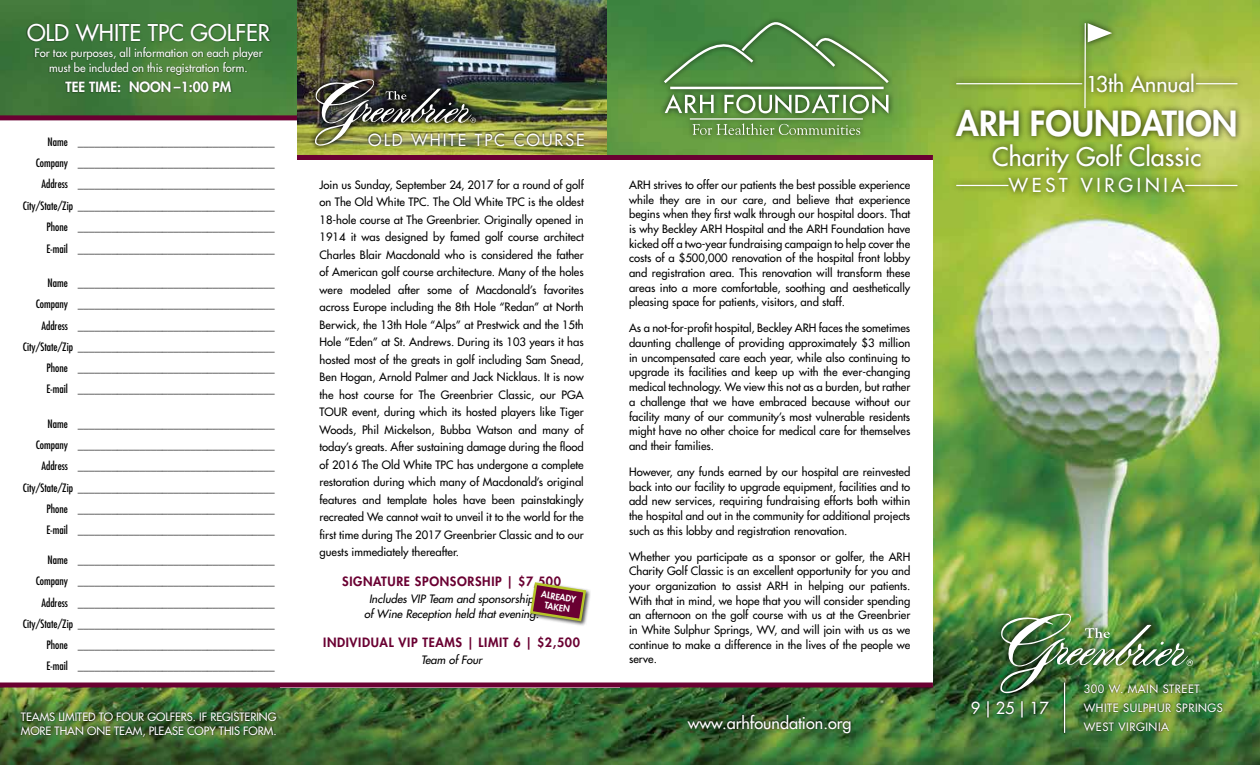
<style>
.page{position:relative;width:1260px;height:765px;background:#fff}
.page>*{position:absolute;margin:0;border:0;box-sizing:border-box;transform-origin:0 0}
.t1{font:800 33.75px "Futura";color:#fff}
.t2{font:25px "Futura";color:#fff}
.t3{font:22.5px "Futura";color:#fff}
.t4{font:21.25px "Futura";color:#fff}
.t5{font:18.75px "Futura";letter-spacing:.2em;color:#fff}
.t6{font:16.25px "Futura";letter-spacing:.12em;color:#fff}
.t7{font:16.25px "Futura";color:#fff}
.t8{font:800 13.75px "Futura";color:#fff}
.t9{font:800 12.5px "Futura";letter-spacing:.05em;color:#6a0032}
.t10{font:11.25px/14.8px "Futura";color:#000;text-align:justify}
.t11{font:condensed 11.25px/21.2px "Futura";color:#000;text-align:right}
.t12{font:11.25px/15px "Futura";color:#fff;text-align:center}
.t13{font:italic 11.25px/14.4px "Futura";color:#000;text-align:center}
.t14{font:11.25px/18.8px "Futura";letter-spacing:.05em;color:#fff}
.t15{font:800 8.75px/10.5px "Futura";color:#fff}
</style>
<div class="page">
<img style="left:389px;top:0;width:871px;height:765px">
<img style="left:0;top:0;width:389px;height:765px">
<div style="left:1082px;top:683px;width:142px;height:50px;background:#000;opacity:.75"></div>
<div style="left:971px;top:700px;width:80px;height:19px;background:#000;opacity:.75"></div>
<div style="left:995px;top:608px;width:203px;height:91px;background:#000;opacity:.75"></div>
<img style="left:999px;top:613px;width:194px;height:80px">
<div style="left:686px;top:713px;width:166px;height:22px;background:#000;opacity:.75"></div>
<div style="left:26px;top:22px;width:245px;height:72px;background:#000;opacity:.55"></div>
<div style="left:19px;top:711px;width:259px;height:28px;background:#000;opacity:.75"></div>
<div style="left:659px;top:16px;width:235px;height:125px;background:#000;opacity:.75"></div>
<hr style="left:690px;top:118px;width:173px;height:2px;background:#fff">
<svg style="left:665px;top:94px;width:223px;height:20px"></svg>
<svg style="left:661px;top:18px;width:230px;height:68px;background:#548f48"></svg>
<svg style="left:693px;top:123px;width:167px;height:12px;background:#79a15e"></svg>
<hr style="left:670px;top:87px;width:214px;height:2px;background:#fff">
<div style="left:607px;top:158px;width:326px;height:528px;background:#fff"></div>
<div style="left:1062px;top:681px;width:5px;height:53px;background:#000;opacity:.75"></div>
<hr style="left:1064px;top:682px;width:1px;height:51px;background:#fff">
<div style="left:280px;top:159px;width:339px;height:529px;background:#fff"></div>
<div style="left:950px;top:67px;width:292px;height:132px;background:#000;opacity:.75"></div>
<div style="left:1179px;top:178px;width:65px;height:15px;background:#000;opacity:.75"></div>
<hr style="left:1185px;top:185px;width:52px;height:1px;background:#fff">
<div style="left:950px;top:76px;width:138px;height:15px;background:#000;opacity:.75"></div>
<hr style="left:956px;top:83px;width:126px;height:1px;background:#fff">
<div style="left:1190px;top:76px;width:54px;height:15px;background:#000;opacity:.75"></div>
<hr style="left:1196px;top:83px;width:42px;height:1px;background:#fff">
<div style="left:1078px;top:17px;width:40px;height:97px;background:#000;opacity:.75"></div>
<hr style="left:1084px;top:23px;width:2px;height:85px;background:#fff">
<svg style="left:1088px;top:23px;width:24px;height:19px"></svg>
<div style="left:950px;top:178px;width:65px;height:15px;background:#000;opacity:.75"></div>
<hr style="left:956px;top:185px;width:52px;height:1px;background:#fff">
<div style="left:0;top:118px;width:297px;height:567px;background:#fff"></div>
<img style="left:297px;top:0;width:310px;height:155px">
<div style="left:367px;top:131px;width:218px;height:17px;background:#000;opacity:.75"></div>
<div style="left:309px;top:74px;width:172px;height:77px;background:#000;opacity:.75"></div>
<img style="left:314px;top:78px;width:162px;height:68px">
<div style="left:297px;top:155px;width:636px;height:5px;background:#6a0032"></div>
<div style="left:0;top:682px;width:933px;height:6px;background:#6a0032"></div>
<div style="left:0;top:115px;width:297px;height:5px;background:#6a0032"></div>
<div style="left:528px;top:581px;width:63px;height:46px;background:#000;opacity:.75"></div>
<svg style="left:529px;top:581px;width:59px;height:42px"></svg>
<h3 class="t3" style="left:27px;top:19px;width:244px">Old White TPC Golfer</h3>
<p class="t12" style="left:34px;top:46px;width:230px">For tax purposes, all information on each player must be included on this registration form.</p>
<p class="t8" style="left:66px;top:78px;width:167px">TEE TIME: NOON –1:00 PM</p>
<p class="t11" style="left:23px;top:131px;width:253px">Name ___________________________________ Company ___________________________________ Address ___________________________________ City/State/Zip ___________________________________ Phone ___________________________________ E-mail ___________________________________</p>
<p class="t11" style="left:23px;top:272px;width:253px">Name ___________________________________ Company ___________________________________ Address ___________________________________ City/State/Zip ___________________________________ Phone ___________________________________ E-mail ___________________________________</p>
<p class="t11" style="left:23px;top:413px;width:253px">Name ___________________________________ Company ___________________________________ Address ___________________________________ City/State/Zip ___________________________________ Phone ___________________________________ E-mail ___________________________________</p>
<p class="t11" style="left:23px;top:549px;width:253px">Name ___________________________________ Company ___________________________________ Address ___________________________________ City/State/Zip ___________________________________ Phone ___________________________________ E-mail ___________________________________</p>
<p class="t12" style="left:21px;top:710px;width:257px;line-height:13.8px;text-align:left">Teams limited to four golfers. If registering more than one team, please copy this form.</p>
<h3 class="t6" style="left:368px;top:129px;width:218px">Old White TPC Course</h3>
<p class="t10" style="left:320px;top:176px;width:266px;line-height:17.5px;text-align:left">Join us Sunday, September 24, 2017 for a round of golf on The Old White TPC. The Old White TPC is the oldest 18-hole course at The Greenbrier. Originally opened in 1914 it was designed by famed golf course architect Charles Blair Macdonald who is considered the father of American golf course architecture. Many of the holes were modeled after some of Macdonald’s favorites across Europe including the 8th Hole “Redan” at North Berwick, the 13th Hole “Alps” at Prestwick and the 15th Hole “Eden” at St. Andrews. During its 103 years it has hosted most of the greats in golf including Sam Snead, Ben Hogan, Arnold Palmer and Jack Nicklaus. It is now the host course for The Greenbrier Classic, our PGA TOUR event, during which its hosted players like Tiger Woods, Phil Mickelson, Bubba Watson and many of today’s greats. After sustaining damage during the flood of 2016 The Old White TPC has undergone a complete restoration during which many of Macdonald’s original features and template holes have been painstakingly recreated We cannot wait to unveil it to the world for the first time during The 2017 Greenbrier Classic and to our guests immediately thereafter.</p>
<p class="t9" style="left:342px;top:573px;width:30px">SIGNAT</p>
<p class="t9" style="left:388px;top:573px;width:88px">URE SPONSORSHIP</p>
<p class="t9" style="left:507px;top:573px;width:56px">| $7,500</p>
<p class="t13" style="left:364px;top:592px;width:176px">Includes VIP Team and sponsorship of Wine Reception held that evening.</p>
<p class="t9" style="left:323px;top:634px;width:115px">IN DIVIDUAL VIP TEAMS</p>
<p class="t9" style="left:467px;top:634px;width:19px">| LIMIT</p>
<p class="t9" style="left:513px;top:634px;width:68px">6 | $2,500</p>
<p class="t13" style="left:421px;top:653px;width:63px">Team of Four</p>
<p class="t15" style="left:547px;top:590px;width:32px;text-indent:-5px;rotate:9deg">ALREA DY<br>TAKEN</p>
<p class="t10" style="left:629px;top:177px;width:283px;text-indent:24px">strives to offer our patients the best possible experience while they are in our care, and believe that experience begins when they first walk through our hospital doors. That is why Beckley ARH</p>
<p class="t10" style="left:629px;top:177px;width:8px">ARH</p>
<p class="t10" style="left:629px;top:221px;width:283px;text-indent:202px">Foundation have kicked off a two-year fundraising campaign to help cover the costs of a $500,000 renovation of the hospital front lobby and registration area. This renovation will transform these areas into a more comfortable, soothing and aesthetically pleasing space for patients, visitors, and staff.</p>
<p class="t10" style="left:629px;top:321px;width:174px">As a not-for-profit hospital, Beckley ARH</p>
<p class="t10" style="left:726px;top:221px;width:89px">Hospital and the ARH</p>
<p class="t10" style="left:629px;top:321px;width:283px;text-indent:190px">faces the sometimes daunting challenge of providing approximately $3 million in uncompensated care each year, while also continuing to upgrade its facilities and keep up with the ever-changing medical technology. We view this not as a burden, but rather a challenge that we have embraced because without our facility many of our community’s most vulnerable residents might have no other choice for medical care for themselves and their families.</p>
<p class="t10" style="left:629px;top:464px;width:283px">However, any funds earned by our hospital are reinvested back into our facility to upgrade equipment, facilities and to add new services, requiring fundraising efforts both within the hospital and out in the community for additional projects such as this lobby and registration renovation.</p>
<p class="t10" style="left:629px;top:549px;width:283px;text-align:left">Whether you participate as a sponsor or golfer, the ARH<br>Charity Golf Classic is an excellent opportunity for you and your organization to assist ARH</p>
<p class="t10" style="left:629px;top:578px;width:283px;text-indent:165px">in helping our patients.<br>With that in mind, we hope that you will consider spending an afternoon on the golf course with us at the Greenbrier in White Sulphur Springs, WV, and will join with us as we continue to make a difference in the lives of the people we serve.</p>
<h3 class="t7" style="left:688px;top:712px;width:165px">www.arhfoundation.org</h3>
<h3 class="t4" style="left:1086px;top:71px;width:110px">13th Annual</h3>
<h1 class="t1" style="left:956px;top:102px;width:275px">ARH FOUN DATION</h1>
<h2 class="t2" style="left:992px;top:141px;width:211px">Charity Golf Classic</h2>
<h3 class="t5" style="left:1009px;top:174px;width:49px">West</h3>
<h3 class="t5" style="left:1081px;top:174px;width:106px">Virginia</h3>
<h3 class="t6" style="left:971px;top:698px;width:79px">9 | 25 | 17</h3>
<p class="t14" style="left:1084px;top:680px;width:139px">300 W. Main STreet<br>White Sulphur Springs<br>West Virginia</p>
</div>
